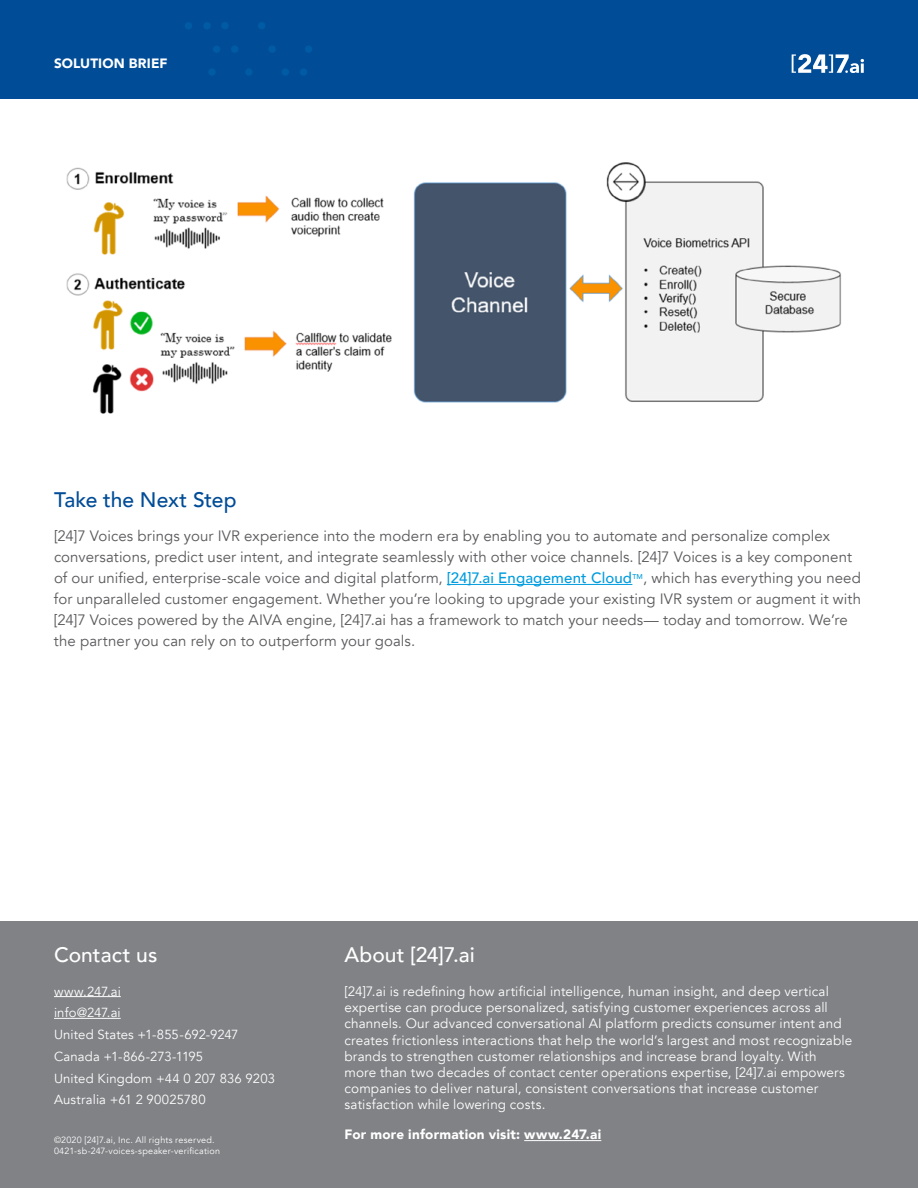
<style>
.page{position:relative;width:918px;height:1188px;background:#fff}
.page>*{position:absolute;margin:0;border:0;box-sizing:border-box;transform-origin:0 0}
.t1{font:500 21px "Avenir";color:#fff}
.t2{font:500 21px "Avenir";letter-spacing:-.01em;color:#004c97}
.t3{font:15px/21px "Avenir";letter-spacing:.005em;color:#59595c}
.t4{font:13.5px/16.2px "Avenir";letter-spacing:.01em;color:#fff}
.t5{font:900 13.5px "Avenir";letter-spacing:.015em;color:#fff}
.t6{font:13.2px/21.8px "Avenir";letter-spacing:.005em;color:#fff}
.t7{font:9px/10.8px "Avenir";letter-spacing:.025em;color:#fff}
.s1{font-weight:500;color:#009cde}
</style>
<div class="page">
<div style="left:0;top:0;width:918px;height:98px;background:#004c97"></div>
<div style="left:0;top:921px;width:918px;height:267px;background:#808285"></div>
<hr style="left:54px;top:996px;width:67px;height:1px;background:#fff">
<hr style="left:54px;top:1018px;width:67px;height:1px;background:#fff">
<hr style="left:524px;top:1140px;width:77px;height:1px;background:#fff">
<div style="left:221px;top:22px;width:8px;height:7px;background:#005ba4;border-radius:50%"></div>
<div style="left:268px;top:45px;width:8px;height:8px;background:#005ba4;border-radius:50%"></div>
<div style="left:245px;top:68px;width:8px;height:8px;background:#005ba4;border-radius:50%"></div>
<div style="left:208px;top:68px;width:8px;height:8px;background:#005ba4;border-radius:50%"></div>
<div style="left:300px;top:68px;width:7px;height:8px;background:#005ba4;border-radius:50%"></div>
<div style="left:258px;top:22px;width:7px;height:7px;background:#005ba4;border-radius:50%"></div>
<div style="left:305px;top:45px;width:7px;height:8px;background:#005ba4;border-radius:50%"></div>
<div style="left:282px;top:68px;width:7px;height:8px;background:#005ba4;border-radius:50%"></div>
<div style="left:231px;top:45px;width:7px;height:8px;background:#005ba4;border-radius:50%"></div>
<div style="left:213px;top:46px;width:7px;height:7px;background:#005ba4;border-radius:50%"></div>
<div style="left:185px;top:22px;width:7px;height:8px;background:#005ba4;border-radius:50%"></div>
<div style="left:203px;top:22px;width:8px;height:8px;background:#005ba4;border-radius:50%"></div>
<svg style="left:792px;top:54px;width:72px;height:19px"></svg>
<hr style="left:447px;top:584px;width:185px;height:1px;background:#009cde">
<img style="left:66px;top:162px;width:775px;height:251px">
<p class="t5" style="left:54px;top:52px;width:115px">SOLUTION BRIEF</p>
<h1 class="t2" style="left:54px;top:481px;width:184px">Take the Next Step</h1>
<p class="t3" style="left:54px;top:526px;width:809px">[24]7 Voices brings your IVR experience into the modern era by enabling you to automate and personalize complex conversations, predict user intent, and integrate seamlessly with other voice channels. [24]7 Voices is a key component of our unified, enterprise-scale voice and digital platform, <span class="s1">[24]7.ai Engagement Cloud</span><sup>TM</sup>, which has everything you need for unparalleled customer engagement. Whether you’re looking to upgrade your existing IVR system or augment it with [24]7 Voices powered by the AIVA engine, [24]7.ai has a framework to match your needs— today and tomorrow. We’re the partner you can rely on to outperform your goals.</p>
<h1 class="t1" style="left:54px;top:937px;width:105px">Contact us</h1>
<p class="t6" style="left:54px;top:980px;width:223px">www.247.ai<br>info@247.ai<br>United States +1-855-692-9247<br>Canada +1-866-273-1195<br>United Kingdom +44 0 207 836 9203<br>Australia +61 2 90025780</p>
<p class="t7" style="left:54px;top:1135px;width:168px">©2020 [24]7.ai, Inc. All rights reserved.<br>0421-sb-247-voices-speaker-verification</p>
<h1 class="t1" style="left:345px;top:937px;width:132px">About [24]7.ai</h1>
<p class="t4" style="left:345px;top:984px;width:509px">[24]7.ai is redefining how artificial intelligence, human insight, and deep vertical expertise can produce personalized, satisfying customer experiences across all channels. Our advanced conversational AI platform predicts consumer intent and creates frictionless interactions that help the world’s largest and most recognizable brands to strengthen customer relationships and increase brand loyalty. With<br>more than two decades of contact center operations expertise, [24]7.ai empowers companies to deliver natural, consistent conversations that increase customer satisfaction while lowering costs.</p>
<p class="t5" style="left:345px;top:1123px;width:258px">For more information visit: www.247.ai</p>
</div>
